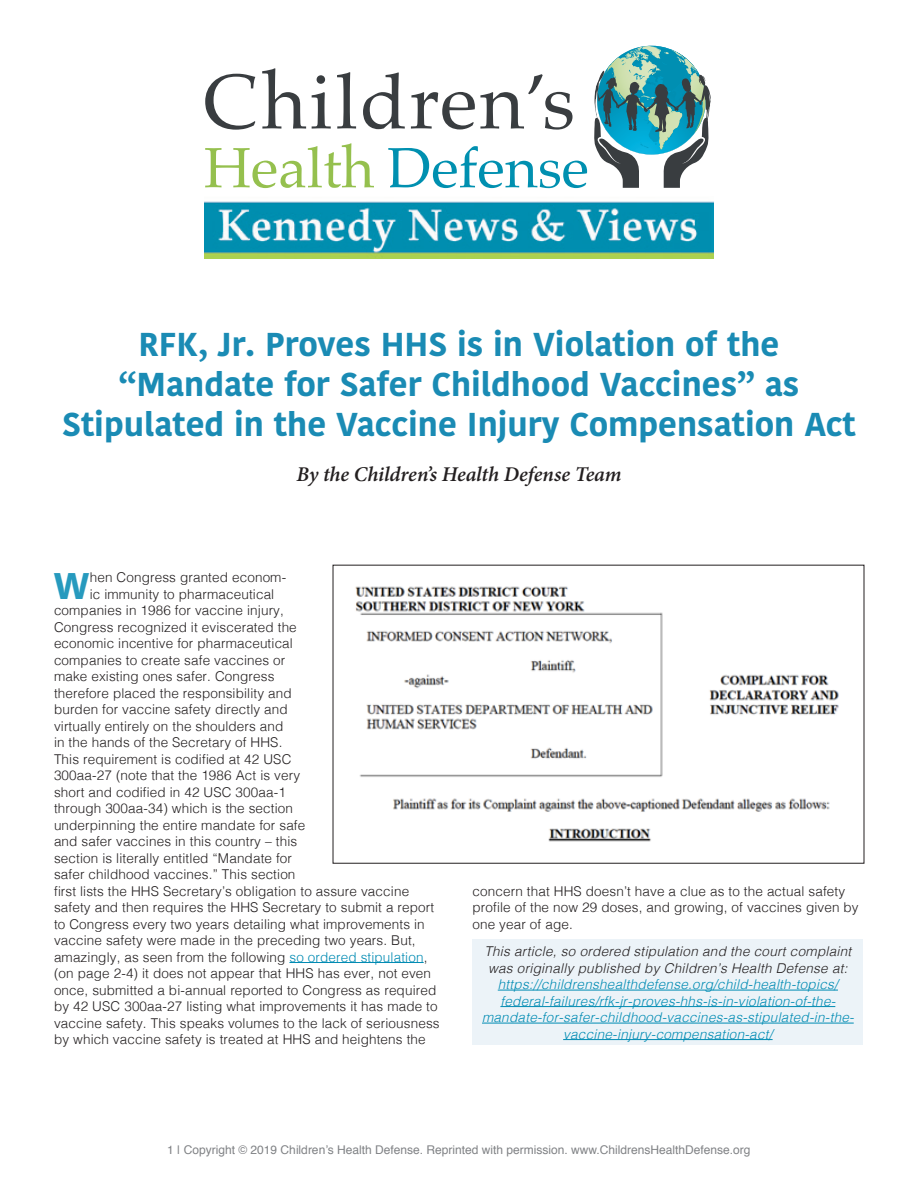
<style>
.page{position:relative;width:918px;height:1188px;background:#fff}
.page>*{position:absolute;margin:0;border:0;box-sizing:border-box;transform-origin:0 0}
.Dropcap_text{font:700 37.05px "Kohinoor Telugu";color:#279abe}
.Chapter_Head{font:700 33px/39.6px "Kohinoor Telugu";color:#1a8bb4;text-align:center}
.Byline{font:italic 600 21px "Minion Pro";letter-spacing:-.005em;color:#231f20}
.Dropcap_text-2{font:300 13.5px/16.5px "Helvetica";letter-spacing:.01em;color:#231f20}
.text_first{font:italic 300 13.5px/16.5px "Helvetica";letter-spacing:.02em;color:#008bb3;text-align:center}
.t1{font:12px "Helvetica";color:#808285}
.s1{color:#008bb3}
.s2{color:#231f20}
</style>
<div class="page">
<hr style="left:289px;top:962px;width:135px;height:1px;background:#008bb3">
<div style="left:472px;top:940px;width:391px;height:105px;background:#ecf3f8"></div>
<hr style="left:498px;top:990px;width:340px;height:1px;background:#008bb3">
<hr style="left:500px;top:1006px;width:335px;height:1px;background:#008bb3">
<hr style="left:482px;top:1023px;width:372px;height:1px;background:#008bb3">
<hr style="left:563px;top:1039px;width:210px;height:1px;background:#008bb3">
<img style="left:355px;top:586px;width:484px;height:256px">
<div style="left:333px;top:565px;width:531px;height:299px;border:1px solid #231f20"></div>
<img style="left:204px;top:201px;width:510px;height:58px">
<svg style="left:205px;top:46px;width:506px;height:142px"></svg>
<p class="Chapter_Head" style="left:62px;top:325px;width:795px">RFK, Jr. Proves HHS is in Violation of the “Mandate for Safer Childhood Vaccines” as<br>Stipulated in the Vaccine Injury Compensation Act</p>
<p class="Byline" style="left:297px;top:460px;width:326px">By the Children’s Health Defense Team</p>
<p class="Dropcap_text" style="left:54px;top:564px;width:37px">W</p>
<p class="Dropcap_text-2" style="left:90px;top:568px;width:198px">hen Congress granted econom-</p>
<p class="Dropcap_text-2" style="left:90px;top:585px;width:186px">ic immunity to pharmaceutical</p>
<p class="Dropcap_text-2" style="left:54px;top:601px;width:231px">companies in 1986 for vaccine injury,</p>
<p class="Dropcap_text-2" style="left:54px;top:618px;width:244px">Congress recognized it eviscerated the</p>
<p class="Dropcap_text-2" style="left:54px;top:634px;width:240px">economic incentive for pharmaceutical</p>
<p class="Dropcap_text-2" style="left:54px;top:651px;width:233px">companies to create safe vaccines or</p>
<p class="Dropcap_text-2" style="left:54px;top:667px;width:222px">make existing ones safer. Congress</p>
<p class="Dropcap_text-2" style="left:54px;top:684px;width:239px">therefore placed the responsibility and</p>
<p class="Dropcap_text-2" style="left:54px;top:700px;width:235px">burden for vaccine safety directly and</p>
<p class="Dropcap_text-2" style="left:54px;top:717px;width:231px">virtually entirely on the shoulders and</p>
<p class="Dropcap_text-2" style="left:54px;top:733px;width:230px">in the hands of the Secretary of HHS.</p>
<p class="Dropcap_text-2" style="left:54px;top:750px;width:239px">This requirement is codified at 42 USC</p>
<p class="Dropcap_text-2" style="left:54px;top:766px;width:248px">300aa-27 (note that the 1986 Act is very</p>
<p class="Dropcap_text-2" style="left:54px;top:783px;width:233px">short and codified in 42 USC 300aa-1</p>
<p class="Dropcap_text-2" style="left:54px;top:799px;width:241px">through 300aa-34) which is the section</p>
<p class="Dropcap_text-2" style="left:54px;top:816px;width:253px">underpinning the entire mandate for safe</p>
<p class="Dropcap_text-2" style="left:54px;top:832px;width:245px">and safer vaccines in this country – this</p>
<p class="Dropcap_text-2" style="left:54px;top:849px;width:240px">section is literally entitled “Mandate for</p>
<p class="Dropcap_text-2" style="left:54px;top:865px;width:243px">safer childhood vaccines.” This section</p>
<p class="Dropcap_text-2" style="left:54px;top:882px;width:357px">first lists the HHS Secretary’s obligation to assure vaccine</p>
<p class="Dropcap_text-2" style="left:54px;top:898px;width:382px">safety and then requires the HHS Secretary to submit a report</p>
<p class="Dropcap_text-2" style="left:54px;top:915px;width:372px">to Congress every two years detailing what improvements in</p>
<p class="Dropcap_text-2" style="left:54px;top:931px;width:363px">vaccine safety were made in the preceding two years. But,</p>
<p class="Dropcap_text-2" style="left:54px;top:948px;width:375px">amazingly, as seen from the following <span class="s1">so ordered stipulation</span>,</p>
<p class="Dropcap_text-2" style="left:54px;top:964px;width:379px">(on page 2-4) it does not appear that HHS has ever, not even</p>
<p class="Dropcap_text-2" style="left:54px;top:981px;width:384px">once, submitted a bi-annual reported to Congress as required</p>
<p class="Dropcap_text-2" style="left:54px;top:997px;width:385px">by 42 USC 300aa-27 listing what improvements it has made to</p>
<p class="Dropcap_text-2" style="left:54px;top:1014px;width:387px">vaccine safety. This speaks volumes to the lack of seriousness</p>
<p class="Dropcap_text-2" style="left:54px;top:1030px;width:373px">by which vaccine safety is treated at HHS and heightens the</p>
<p class="Dropcap_text-2" style="left:472px;top:882px;width:388px">concern that HHS doesn’t have a clue as to the actual safety profile of the now 29 doses, and growing, of vaccines given by one year of age.</p>
<p class="text_first" style="left:482px;top:942px;width:374px"><span class="s2">This article, so ordered stipulation and the court complaint was originally published by Children’s Health Defense at: </span>https://childrenshealthdefense.org/child-health-topics/ federal-failures/rfk-jr-proves-hhs-is-in-violation-of-the&shy;mandate-for-safer-childhood-vaccines-as-stipulated-in-the&shy;vaccine-injury-compensation-act/</p>
<p class="t1" style="left:167px;top:1141px;width:585px">1 | Copyright © 2019 Children’s Health Defense. Reprinted with permission. www.ChildrensHealthDefense.org</p>
</div>
